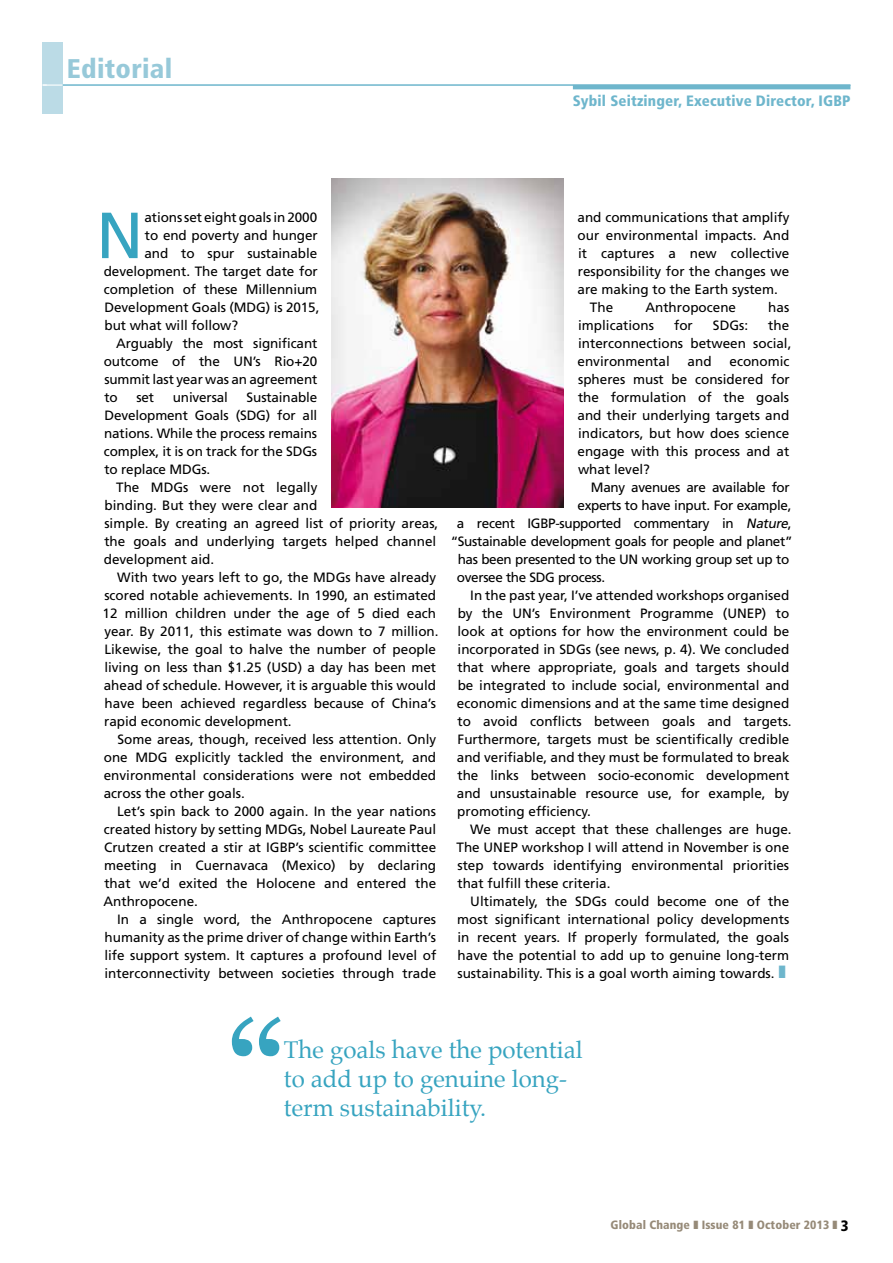
<style>
.page{position:relative;width:893px;height:1263px;background:#fff}
.page>*{position:absolute;margin:0;border:0;box-sizing:border-box;transform-origin:0 0}
.t1{font:150px "Georgia";color:#37a4c0}
.t2{font:65.1px "Frutiger LT Std";color:#37a4c0}
.t3{font:900 condensed 27px "Frutiger LT Std";letter-spacing:.01em;color:#97c9d9}
.t4{font:24px/28.8px "Palatino";color:#37a4c0}
.t5{font:900 condensed 15px "Frutiger LT Std";letter-spacing:.01em;color:#6eb6cc}
.t6{font:13.5px/18px "Frutiger LT Std";color:#000;text-align:justify}
.t7{font:13.5px "Frutiger LT Std";letter-spacing:-.025em;color:#000}
.t8{font:900 condensed 12px "Frutiger LT Std";letter-spacing:.01em;color:#968a78}
.s1{font-style:italic}
.s2{color:#6eb6cc}
.s3{font-size:15px;color:#000}
</style>
<div class="page">
<div style="left:43px;top:43px;width:20px;height:71px;background:#bbdbe6"></div>
<hr style="left:47px;top:84px;width:803px;height:2px;background:#6eb6cc">
<hr style="left:43px;top:84px;width:20px;height:2px;background:#fff">
<hr style="left:573px;top:85px;width:277px;height:4px;background:#6eb6cc">
<img style="left:331px;top:179px;width:232px;height:328px">
<h3 class="t3" style="left:67px;top:53px;width:107px">Editorial</h3>
<p class="t5" style="left:573px;top:92px;width:279px">Sybil Seitzinger, Executive Director, IGBP</p>
<h2 class="t2" style="left:96px;top:197px;width:48px">N</h2>
<p class="t6" style="left:144px;top:208px;width:174px">ations set eight goals in 2000</p>
<p class="t6" style="left:145px;top:226px;width:174px">to end poverty and hunger</p>
<p class="t6" style="left:144px;top:244px;width:174px">and to spur sustainable</p>
<p class="t6" style="left:104px;top:262px;width:215px">development. The target date for</p>
<p class="t6" style="left:104px;top:280px;width:215px">completion of these Millennium</p>
<p class="t6" style="left:105px;top:298px;width:216px">Development Goals (MDG) is 2015,</p>
<p class="t6" style="left:105px;top:316px;width:135px">but what will follow?</p>
<p class="t6" style="left:116px;top:334px;width:203px">Arguably the most significant</p>
<p class="t6" style="left:104px;top:352px;width:215px">outcome of the UN’s Rio+20</p>
<p class="t6" style="left:104px;top:370px;width:214px">summit last year was an agreement</p>
<p class="t6" style="left:104px;top:388px;width:15px">to</p>
<p class="t6" style="left:136px;top:388px;width:19px">set</p>
<p class="t6" style="left:173px;top:388px;width:57px">universal</p>
<p class="t6" style="left:104px;top:388px;width:215px;text-indent:143px">Sustainable Development Goals (SDG) for all nations. While the process remains complex, it is on track for the SDGs to replace MDGs.</p>
<p class="t6" style="left:104px;top:478px;width:336px;text-align:left;text-indent:12px">The MDGs were not legally<br>binding. But they were clear and<br>simple. By creating an agreed list of priority areas, the goals and underlying targets helped channel development aid.</p>
<p class="t6" style="left:103px;top:568px;width:338px;text-align:left;text-indent:15px">With two years left to go, the MDGs have already scored notable achievements. In 1990, an estimated 12 million children under the age of 5 died each year. By 2011, this estimate was down to 7 million.<br>Likewise, the goal to halve the number of people living on less than $1.25 (USD) a day has been met ahead of schedule. However, it is arguable this would have been achieved regardless because of China’s rapid economic development.</p>
<p class="t6" style="left:104px;top:730px;width:334px;text-indent:14px">Some areas, though, received less attention. Only one MDG explicitly tackled the environment, and environmental considerations were not embedded across the other goals.</p>
<p class="t6" style="left:103px;top:802px;width:334px;text-indent:14px">Let’s spin back to 2000 again. In the year nations created history by setting MDGs, Nobel Laureate Paul Crutzen created a stir at IGBP’s scientific committee meeting in Cuernavaca (Mexico) by declaring that we’d exited the Holocene and entered the Anthropocene.</p>
<p class="t6" style="left:104px;top:910px;width:333px;text-indent:13px">In a single word, the Anthropocene captures humanity as the prime driver of change within Earth’s life support system. It captures a profound level of interconnectivity between societies through trade</p>
<p class="t6" style="left:577px;top:208px;width:213px">and communications that amplify</p>
<p class="t6" style="left:577px;top:226px;width:213px">our environmental impacts. And</p>
<p class="t6" style="left:578px;top:244px;width:213px">it captures a new collective</p>
<p class="t6" style="left:578px;top:262px;width:213px">responsibility for the changes we</p>
<p class="t6" style="left:577px;top:280px;width:202px">are making to the Earth system.</p>
<p class="t6" style="left:590px;top:298px;width:25px">The</p>
<p class="t6" style="left:645px;top:298px;width:92px">Anthropocene</p>
<p class="t6" style="left:768px;top:298px;width:23px">has</p>
<p class="t6" style="left:578px;top:316px;width:77px">implications</p>
<p class="t6" style="left:674px;top:316px;width:20px">for</p>
<p class="t6" style="left:713px;top:316px;width:37px">SDGs:</p>
<p class="t6" style="left:577px;top:316px;width:215px;text-align:left;text-indent:191px">the interconnections between social, environmental</p>
<p class="t6" style="left:688px;top:352px;width:26px">and</p>
<p class="t6" style="left:577px;top:352px;width:214px;text-indent:152px">economic spheres must be considered for the formulation of the goals and their underlying targets and indicators, but how does science engage with this process and at what level?</p>
<p class="t7" style="left:591px;top:479px;width:200px">Many avenues are available for</p>
<p class="t7" style="left:577px;top:497px;width:215px">experts to have input. For example,</p>
<p class="t7" style="left:457px;top:515px;width:336px">a recent IGBP-supported commentary in <span class="s1">Nature</span>,</p>
<p class="t7" style="left:451px;top:533px;width:343px">“Sustainable development goals for people and planet”</p>
<p class="t7" style="left:458px;top:551px;width:333px">has been presented to the UN working group set up to</p>
<p class="t7" style="left:457px;top:569px;width:150px">oversee the SDG process.</p>
<p class="t6" style="left:470px;top:586px;width:320px">In the past year, I’ve attended workshops organised</p>
<p class="t6" style="left:458px;top:604px;width:333px">by the UN’s Environment Programme (UNEP) to</p>
<p class="t6" style="left:457px;top:622px;width:333px">look at options for how the environment could be</p>
<p class="t6" style="left:458px;top:640px;width:333px">incorporated in SDGs (see news, p. 4). We concluded</p>
<p class="t6" style="left:457px;top:658px;width:333px">that where appropriate, goals and targets should</p>
<p class="t6" style="left:458px;top:676px;width:333px">be integrated to include social, environmental and</p>
<p class="t6" style="left:457px;top:694px;width:334px">economic dimensions and at the same time designed</p>
<p class="t6" style="left:457px;top:712px;width:336px">to avoid conflicts between goals and targets.</p>
<p class="t6" style="left:458px;top:730px;width:333px">Furthermore, targets must be scientifically credible</p>
<p class="t6" style="left:457px;top:748px;width:334px">and verifiable, and they must be formulated to break</p>
<p class="t6" style="left:457px;top:766px;width:333px">the links between socio-economic development</p>
<p class="t6" style="left:457px;top:784px;width:334px">and unsustainable resource use, for example, by</p>
<p class="t6" style="left:457px;top:802px;width:135px">promoting efficiency.</p>
<p class="t6" style="left:470px;top:820px;width:323px">We must accept that these challenges are huge.</p>
<p class="t6" style="left:456px;top:838px;width:334px">The UNEP workshop I will attend in November is one</p>
<p class="t6" style="left:457px;top:856px;width:333px">step towards identifying environmental priorities</p>
<p class="t6" style="left:457px;top:874px;width:155px">that fulfill these criteria.</p>
<p class="t6" style="left:470px;top:892px;width:320px">Ultimately, the SDGs could become one of the</p>
<p class="t6" style="left:457px;top:910px;width:333px">most significant international policy developments</p>
<p class="t6" style="left:458px;top:928px;width:333px">in recent years. If properly formulated, the goals</p>
<p class="t6" style="left:458px;top:946px;width:333px">have the potential to add up to genuine long-term</p>
<p class="t6" style="left:457px;top:964px;width:330px">sustainability. This is a goal worth aiming towards. <span class="s2">❚</span></p>
<h1 class="t1" style="left:226px;top:986px;width:63px">“</h1>
<h3 class="t4" style="left:284px;top:1035px;width:300px">The goals have the potential to add up to genuine long&shy;term sustainability.</h3>
<p class="t8" style="left:610px;top:1217px;width:240px">Global Change ❚ Issue 81 ❚ October 2013 ❚ <span class="s3">3</span></p>
</div>
